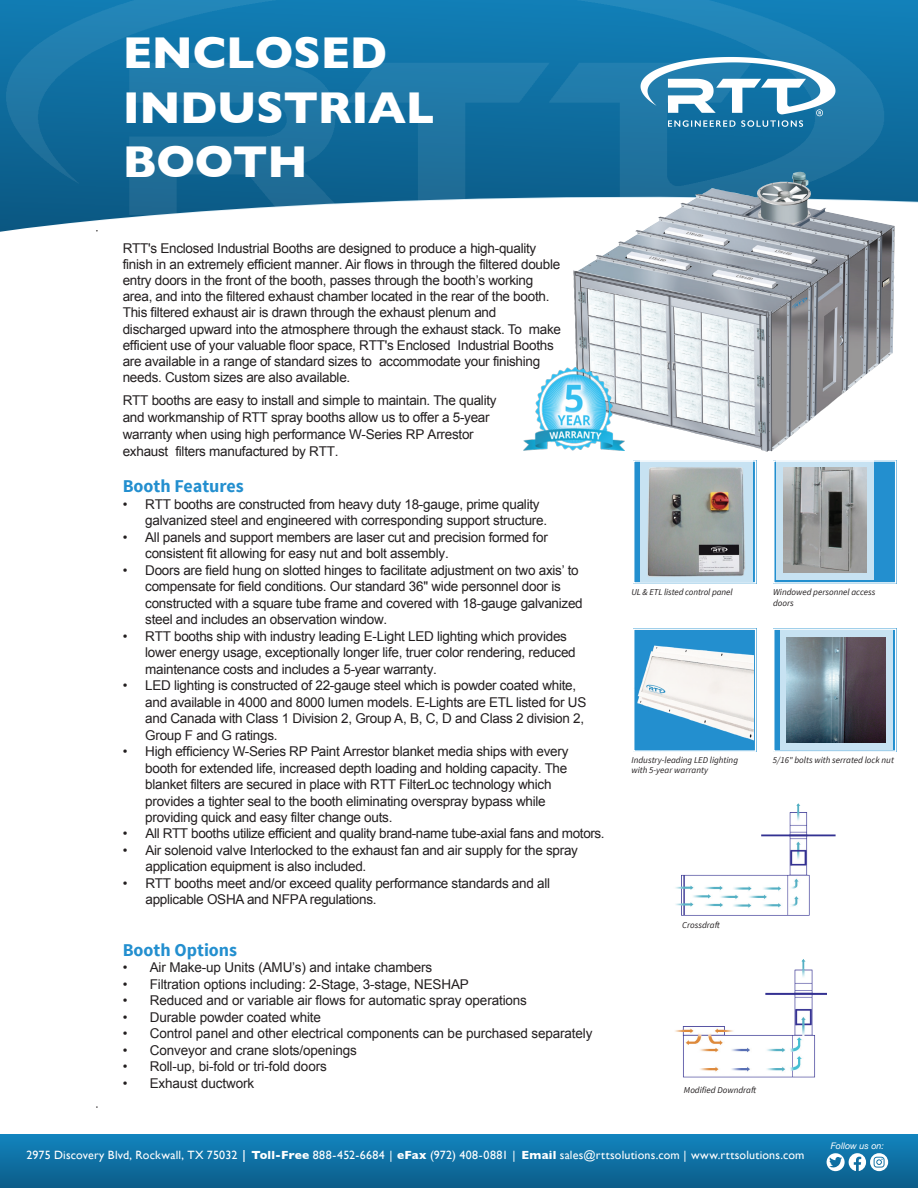
<style>
.page{position:relative;width:918px;height:1188px;background:#fff}
.page>*{position:absolute;margin:0;border:0;box-sizing:border-box;transform-origin:0 0}
.t1{font:700 45.45px/54.6px "Gill Sans";letter-spacing:-.01em;color:#fff}
.t2{font:700 18px "Source Sans Pro";color:#238fcf}
.t3{font:13.5px/16.5px "Arial";letter-spacing:-.02em;color:#231f20}
.Subhead{font:12px "Gill Sans";letter-spacing:.015em;color:#fff}
.t4{font:italic 9px/10.5px "Source Sans Pro";color:#231f20}
.t5{font:italic 9px "Helvetica Neue";color:#fff}
.s1{font-style:inherit}
.s2{font-weight:600}
.s3{font-weight:700}
</style>
<div class="page">
<svg style="left:0;top:0;width:918px;height:234px"></svg>
<img style="left:0;top:0;width:916px;height:221px">
<img style="left:627px;top:49px;width:223px;height:85px">
<div style="left:0;top:1134px;width:918px;height:54px;background:linear-gradient(to bottom,#1285bf,#0c5d89)"></div>
<svg style="left:826px;top:1153px;width:62px;height:18px"></svg>
<img style="left:675px;top:803px;width:161px;height:113px">
<img style="left:675px;top:959px;width:151px;height:119px">
<div style="left:633px;top:460px;width:123px;height:124px;background:linear-gradient(to bottom,#238fcf,#238fcf)"></div>
<div style="left:633px;top:460px;width:123px;height:124px;border:2px solid #fff"></div>
<div style="left:633px;top:628px;width:123px;height:124px;background:#238fcf"></div>
<div style="left:633px;top:628px;width:123px;height:124px;border:2px solid #fff"></div>
<div style="left:773px;top:628px;width:123px;height:124px;background:#238fcf"></div>
<div style="left:773px;top:628px;width:123px;height:124px;border:2px solid #fff"></div>
<div style="left:773px;top:460px;width:123px;height:124px;background:#238fcf"></div>
<div style="left:773px;top:460px;width:123px;height:124px;border:2px solid #fff"></div>
<div style="left:640px;top:457px;width:112px;height:125px;background:#fff;opacity:.75"></div>
<div style="left:780px;top:630px;width:113px;height:119px;background:#fff;opacity:.75"></div>
<img style="left:787px;top:637px;width:98px;height:105px">
<div style="left:776px;top:460px;width:98px;height:119px;background:#fff;opacity:.75"></div>
<img style="left:784px;top:467px;width:83px;height:105px">
<img style="left:573px;top:173px;width:315px;height:279px">
<img style="left:524px;top:368px;width:101px;height:82px">
<img style="left:633px;top:643px;width:120px;height:100px">
<img style="left:642px;top:467px;width:106px;height:113px">
<h1 class="t1" style="left:123px;top:24px;width:313px">ENCLOSED<br>INDUSTRIAL<br>BOOTH</h1>
<p class="t3" style="left:123px;top:240px;width:440px"><span class="s1">RTT's</span> Enclosed Industrial Booths are designed to produce a high-quality finish in an extremely efficient manner. Air flows in through the filtered double entry doors in the front of the booth, passes through the booth’s working area, and into the filtered exhaust chamber located in the rear of the booth.<br>This filtered exhaust air is drawn through the exhaust plenum and discharged upward into the atmosphere through the exhaust stack. To make efficient use of your valuable floor space, <span class="s1">RTT's</span> Enclosed Industrial Booths are available in a range of standard sizes to accommodate your finishing needs. Custom sizes are also available.</p>
<p class="t3" style="left:123px;top:392px;width:375px;line-height:17px"><span class="s1">RTT</span> booths are easy to install and simple to maintain. The quality and workmanship of <span class="s1">RTT</span> spray booths allow us to offer a 5-year warranty when using high performance W-Series RP Arrestor exhaust filters manufactured by <span class="s1">RTT</span>.</p>
<h2 class="t2" style="left:123px;top:475px;width:122px">Booth Features</h2>
<p class="t3" style="left:145px;top:496px;width:403px;text-indent:-22px">• <span class="s1">RTT</span> booths are constructed from heavy duty 18-gauge, prime quality galvanized steel and engineered with corresponding support structure.</p>
<p class="t3" style="left:145px;top:529px;width:404px;text-indent:-22px">• All panels and support members are laser cut and precision formed for consistent fit allowing for easy nut and bolt assembly.</p>
<p class="t3" style="left:145px;top:562px;width:439px;text-indent:-22px">• Doors are field hung on slotted hinges to facilitate adjustment on two axis’ to compensate for field conditions. Our standard 36" wide personnel door is constructed with a square tube frame and covered with 18-gauge galvanized steel and includes an observation window.</p>
<p class="t3" style="left:123px;top:628px;width:446px">• <span class="s1">RTT</span> booths ship with industry leading E-Light LED lighting which provides</p>
<p class="t3" style="left:145px;top:644px;width:432px">lower energy usage, exceptionally longer life, truer color rendering, reduced</p>
<p class="t3" style="left:145px;top:661px;width:293px">maintenance costs and includes a 5-year warranty.</p>
<p class="t3" style="left:123px;top:677px;width:6px">•</p>
<p class="t3" style="left:145px;top:677px;width:443px">LED lighting is constructed of 22-gauge steel which is powder coated white, and available in 4000 and 8000 lumen models. E-Lights are ETL listed for US and Canada with Class 1 Division 2, Group A, B, C, D and Class 2 division 2, Group F and G ratings.<br>High efficiency W-Series RP Paint Arrestor blanket media ships with every booth for extended life, increased depth loading and holding capacity. The blanket filters are secured in place with <span class="s1">RTT</span> FilterLoc technology which provides a tighter seal to the booth eliminating overspray bypass while providing quick and easy filter change outs.</p>
<p class="t3" style="left:123px;top:826px;width:483px">• All <span class="s1">RTT</span> booths utilize efficient and quality brand-name tube-axial fans and motors.</p>
<p class="t3" style="left:145px;top:842px;width:434px;text-indent:-22px">• Air solenoid valve Interlocked to the exhaust fan and air supply for the spray application equipment is also included.</p>
<p class="t3" style="left:145px;top:875px;width:406px;text-indent:-22px">• <span class="s1">RTT</span> booths meet and/or exceed quality performance standards and all applicable OSHA and NFPA regulations<span class="s1">.</span></p>
<h2 class="t2" style="left:123px;top:938px;width:116px">Booth Options</h2>
<p class="t3" style="left:123px;top:959px;width:311px">• Air Make-up Units (AMU’s) and intake chambers</p>
<p class="t3" style="left:123px;top:976px;width:348px">• Filtration options including: 2-Stage, 3-stage, NESHAP</p>
<p class="t3" style="left:123px;top:992px;width:406px">• Reduced and or variable air flows for automatic spray operations</p>
<p class="t3" style="left:123px;top:1009px;width:200px">• Durable powder coated white</p>
<p class="t3" style="left:123px;top:1025px;width:471px">• Control panel and other electrical components can be purchased separately</p>
<p class="t3" style="left:123px;top:1042px;width:236px">• Conveyor and crane slots/openings</p>
<p class="t3" style="left:123px;top:1058px;width:206px">• Roll-up, bi-fold or tri-fold doors</p>
<p class="t3" style="left:123px;top:1075px;width:133px">• Exhaust ductwork</p>
<p class="t3" style="left:123px;top:743px;width:6px">•</p>
<p class="t4" style="left:632px;top:587px;width:103px">UL &amp; ETL listed control panel</p>
<p class="t4" style="left:773px;top:587px;width:104px">Windowed personnel access doors</p>
<p class="t4" style="left:632px;top:754px;width:108px">Industry-leading LED lighting</p>
<p class="t4" style="left:773px;top:754px;width:122px">5/16" bolts with serrated lock nut</p>
<p class="t4" style="left:632px;top:765px;width:78px">with 5-year warranty</p>
<p class="t4" style="left:682px;top:920px;width:39px">Crossdraft</p>
<p class="t4" style="left:684px;top:1085px;width:74px">Modified Downdraft</p>
<p class="Subhead" style="left:27px;top:1148px;width:780px">2975 Discovery Blvd, Rockwall, TX 75032 <span class="s2">|</span> <span class="s3">Toll-Free</span> 888-452-6684 | <span class="s3">eFax</span> (972) 408-0881 | <span class="s3">Email</span> sales@rttsolutions.com | www.rttsolutions.com</p>
<p class="t5" style="left:831px;top:1140px;width:55px">Follow us on:</p>
</div>
